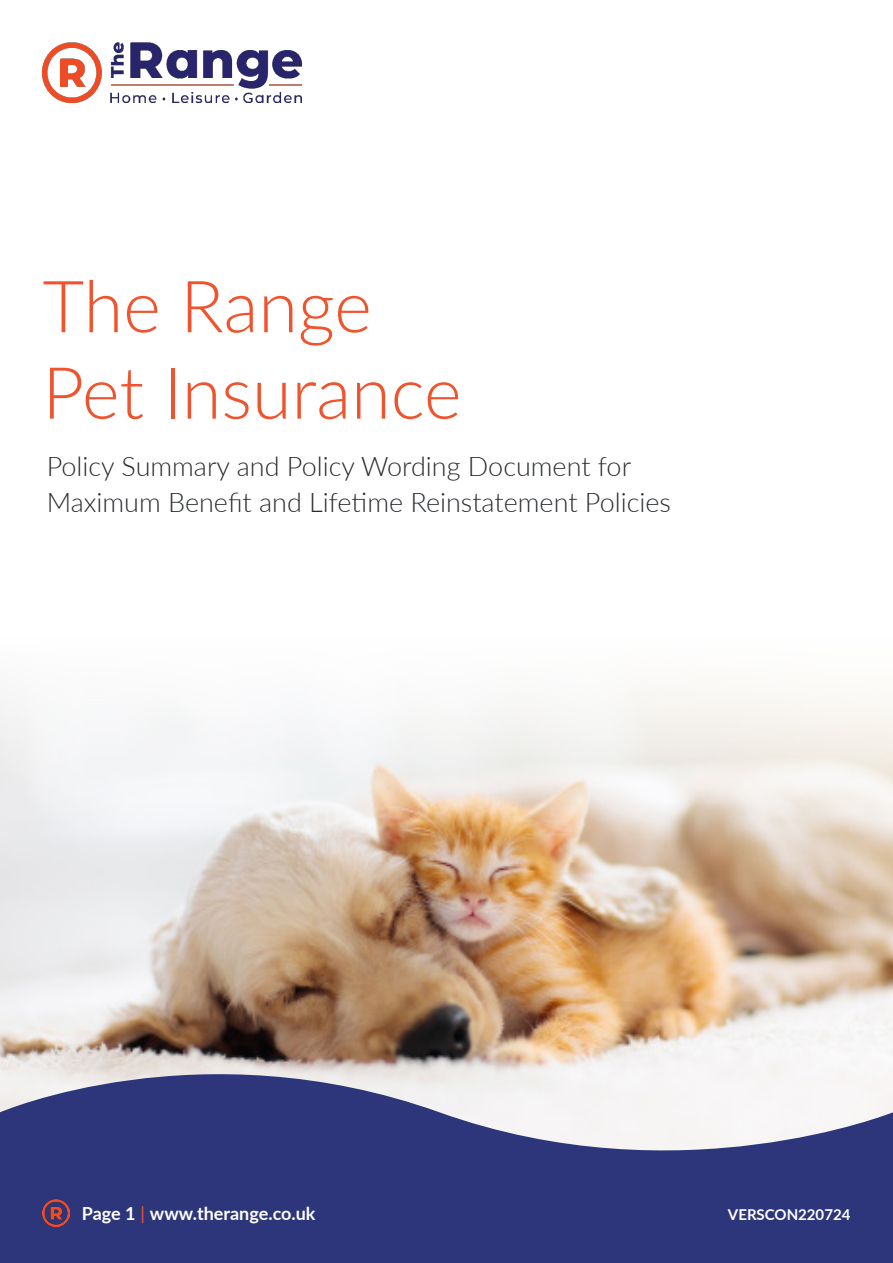
<style>
.page{position:relative;width:893px;height:1263px;background:#fff}
.page>*{position:absolute;margin:0;border:0;box-sizing:border-box;transform-origin:0 0}
.t1{font:300 72px/86.4px "Lato";color:#f0542e}
.t2{font:300 27px/36px "Lato";color:#292c2f}
.t3{font:700 18px "Lato";color:#fff}
.t4{font:700 15px "Lato";color:#fff}
.s1{font-weight:400;color:#f0542e}
</style>
<div class="page">
<img style="left:43px;top:43px;width:258px;height:59px">
<img style="left:0;top:691px;width:893px;height:335px">
<svg style="left:0;top:1026px;width:893px;height:237px;fill:#2d367a"></svg>
<img style="left:43px;top:1200px;width:26px;height:26px">
<p class="t1" style="left:43px;top:261px;width:420px">The Range<br>Pet Insurance</p>
<p class="t2" style="left:47px;top:447px;width:626px">Policy Summary and Policy Wording Document for<br>Maximum Benefit and Lifetime Reinstatement Policies</p>
<p class="t3" style="left:82px;top:1201px;width:235px">Page 1 <span class="s1">|</span> www.therange.co.uk</p>
<p class="t4" style="left:728px;top:1204px;width:124px">VERSCON220724</p>
</div>
